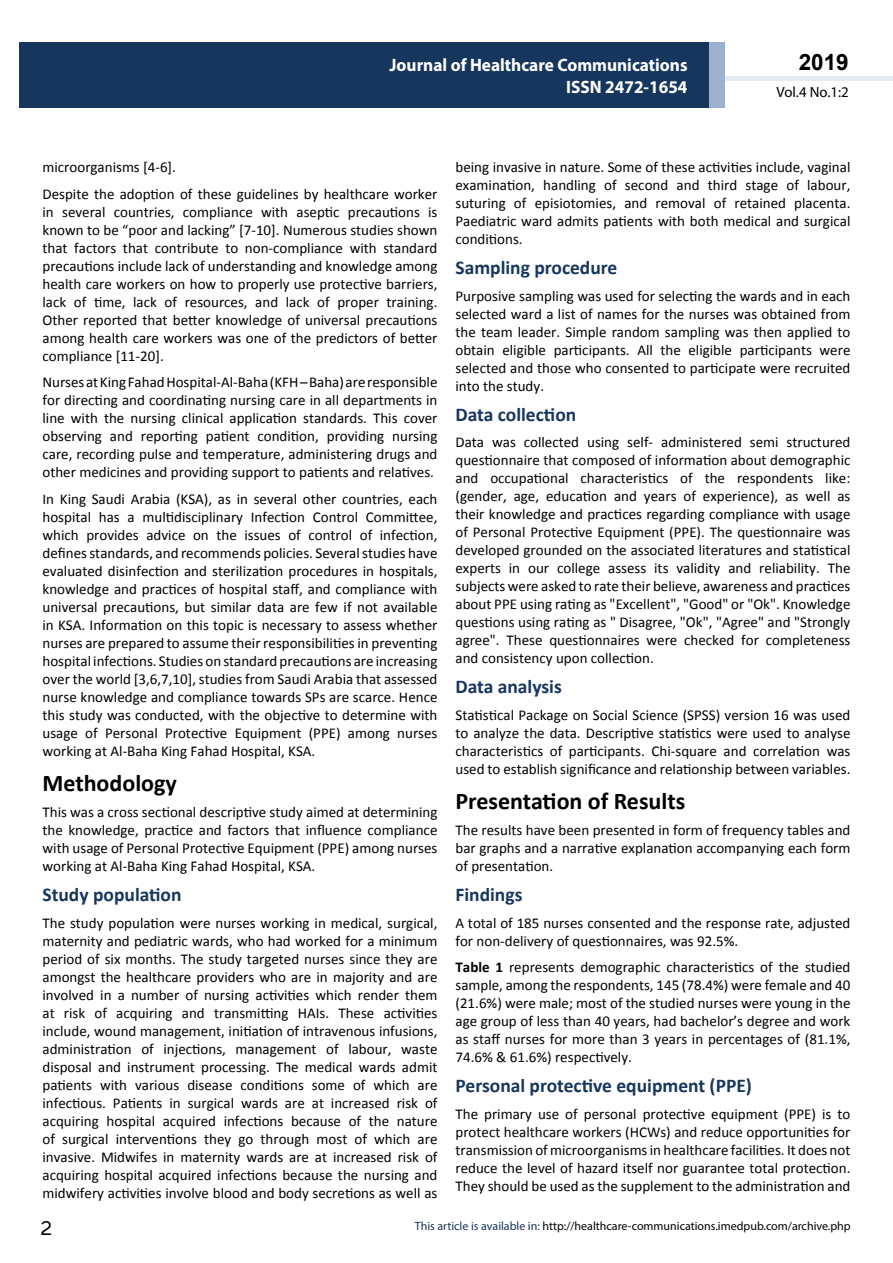
<style>
.page{position:relative;width:893px;height:1263px;background:#fff}
.page>*{position:absolute;margin:0;border:0;box-sizing:border-box;transform-origin:0 0}
.t1{font:25.5px "Tunga";color:#000}
.t2{font:700 24px "Calibri";color:#000}
.t3{font:700 22.5px "Arial";color:#000}
.t4{font:700 19.5px "Calibri";color:#16365d}
.t5{font:700 18px/21.6px "Myriad Pro";color:#fff;text-align:right;scale:.96 1}
.t6{font:15px/18px "Calibri";color:#000;text-align:justify}
.t7{font:14.85px "Myriad Pro";color:#000}
.t8{font:12px "Myriad Pro";color:#000}
.s1{font-weight:700}
.s2{color:#16365d}
</style>
<div class="page">
<div style="left:725px;top:76px;width:168px;height:5px;background:#e4ebf2"></div>
<div style="left:19px;top:42px;width:690px;height:66px;background:#16365d"></div>
<div style="left:709px;top:42px;width:16px;height:66px;background:#9bb1cf"></div>
<p class="t5" style="left:389px;top:54px;width:312px">Journal of Healthcare Communications<br>ISSN 2472-1654</p>
<p class="t5" style="left:517px;top:53px;width:198px">ARCHIVOS DE MEDICINA<br>ISSN 1698-9 65</p>
<h3 class="t3" style="left:799px;top:47px;width:52px">2019</h3>
<p class="t7" style="left:777px;top:83px;width:74px">Vol.4 No.1:2</p>
<p class="t6" style="left:43px;top:154px;width:396px;line-height:26.5px">microorganisms [4-6].<br>Despite the adoption of these guidelines by healthcare worker</p>
<p class="t6" style="left:43px;top:203px;width:396px">in several countries, compliance with aseptic precautions is known to be “poor and lacking” [7-10]. Numerous studies shown that factors that contribute to non-compliance with standard precautions include lack of understanding and knowledge among health care workers on how to properly use protective barriers, lack of time, lack of resources, and lack of proper training.<br>Other reported that better knowledge of universal precautions among health care workers was one of the predictors of better compliance [11-20].</p>
<p class="t6" style="left:43px;top:373px;width:396px">Nurses at King Fahad Hospital-Al-Baha (KFH – Baha) are responsible for directing and coordinating nursing care in all departments in line with the nursing clinical application standards. This cover observing and reporting patient condition, providing nursing care, recording pulse and temperature, administering drugs and other medicines and providing support to patients and relatives.</p>
<p class="t6" style="left:43px;top:490px;width:396px">In King Saudi Arabia (KSA), as in several other countries, each hospital has a multidisciplinary Infection Control Committee, which provides advice on the issues of control of infection, defines standards, and recommends policies. Several studies have evaluated disinfection and sterilization procedures in hospitals, knowledge and practices of hospital staff, and compliance with universal precautions, but similar data are few if not available in KSA. Information on this topic is necessary to assess whether nurses are prepared to assume their responsibilities in preventing hospital infections. Studies on standard precautions are increasing over the world [3,6,7,10], studies from Saudi Arabia that assessed nurse knowledge and compliance towards SPs are scarce. Hence this study was conducted, with the objective to determine with usage of Personal Protective Equipment (PPE) among nurses working at Al-Baha King Fahad Hospital, KSA.</p>
<h2 class="t2" style="left:43px;top:767px;width:136px">Methodology</h2>
<p class="t6" style="left:43px;top:803px;width:396px">This was a cross sectional descriptive study aimed at determining the knowledge, practice and factors that influence compliance with usage of Personal Protective Equipment (PPE) among nurses working at Al-Baha King Fahad Hospital, KSA.</p>
<h3 class="t4" style="left:43px;top:882px;width:141px">Study population</h3>
<p class="t6" style="left:43px;top:914px;width:396px">The study population were nurses working in medical, surgical, maternity and pediatric wards, who had worked for a minimum period of six months. The study targeted nurses since they are amongst the healthcare providers who are in majority and are involved in a number of nursing activities which render them at risk of acquiring and transmitting HAIs. These activities include, wound management, initiation of intravenous infusions, administration of injections, management of labour, waste disposal and instrument processing. The medical wards admit patients with various disease conditions some of which are infectious. Patients in surgical wards are at increased risk of acquiring hospital acquired infections because of the nature of surgical interventions they go through most of which are invasive. Midwifes in maternity wards are at increased risk of acquiring hospital acquired infections because the nursing and midwifery activities involve blood and body secretions as well as</p>
<p class="t6" style="left:455px;top:158px;width:396px">being invasive in nature. Some of these activities include, vaginal examination, handling of second and third stage of labour, suturing of episiotomies, and removal of retained placenta.<br>Paediatric ward admits patients with both medical and surgical conditions.</p>
<h3 class="t4" style="left:455px;top:255px;width:163px">Sampling procedure</h3>
<p class="t6" style="left:455px;top:287px;width:396px">Purposive sampling was used for selecting the wards and in each selected ward a list of names for the nurses was obtained from the team leader. Simple random sampling was then applied to obtain eligible participants. All the eligible participants were selected and those who consented to participate were recruited into the study.</p>
<h3 class="t4" style="left:455px;top:402px;width:122px">Data collection</h3>
<p class="t6" style="left:455px;top:433px;width:396px">Data was collected using self- administered semi structured questionnaire that composed of information about demographic and occupational characteristics of the respondents like: (gender, age, education and years of experience), as well as their knowledge and practices regarding compliance with usage of Personal Protective Equipment (PPE). The questionnaire was developed grounded on the associated literatures and statistical experts in our college assess its validity and reliability. The subjects were asked to rate their believe, awareness and practices about PPE using rating as "Excellent", "Good" or "Ok". Knowledge questions using rating as " Disagree, "Ok", "Agree" and "Strongly agree". These questionnaires were checked for completeness and consistency upon collection.</p>
<h3 class="t4" style="left:455px;top:674px;width:108px">Data analysis</h3>
<p class="t6" style="left:455px;top:706px;width:396px">Statistical Package on Social Science (SPSS) version 16 was used to analyze the data. Descriptive statistics were used to analyse characteristics of participants. Chi-square and correlation was used to establish significance and relationship between variables.</p>
<h2 class="t2" style="left:455px;top:785px;width:231px">Presentation of Results</h2>
<p class="t6" style="left:455px;top:821px;width:396px">The results have been presented in form of frequency tables and bar graphs and a narrative explanation accompanying each form of presentation.</p>
<h3 class="t4" style="left:455px;top:882px;width:68px">Findings</h3>
<p class="t6" style="left:455px;top:914px;width:396px">A total of 185 nurses consented and the response rate, adjusted for non-delivery of questionnaires, was 92.5%.</p>
<p class="t6" style="left:455px;top:958px;width:396px"><span class="s1">Table 1</span> represents demographic characteristics of the studied sample, among the respondents, 145 (78.4%) were female and 40 (21.6%) were male; most of the studied nurses were young in the age group of less than 40 years, had bachelor’s degree and work as staff nurses for more than 3 years in percentages of (81.1%, 74.6% &amp; 61.6%) respectively.</p>
<h3 class="t4" style="left:455px;top:1073px;width:298px">Personal protective equipment (PPE)</h3>
<p class="t6" style="left:455px;top:1105px;width:396px">The primary use of personal protective equipment (PPE) is to protect healthcare workers (HCWs) and reduce opportunities for transmission of microorganisms in healthcare facilities. It does not reduce the level of hazard itself nor guarantee total protection.<br>They should be used as the supplement to the administration and</p>
<h1 class="t1" style="left:41px;top:1211px;width:13px">2</h1>
<p class="t8" style="left:415px;top:1218px;width:437px"><span class="s2">This article is available in:</span> http://healthcare-communications.imedpub.com/archive.php</p>
</div>
